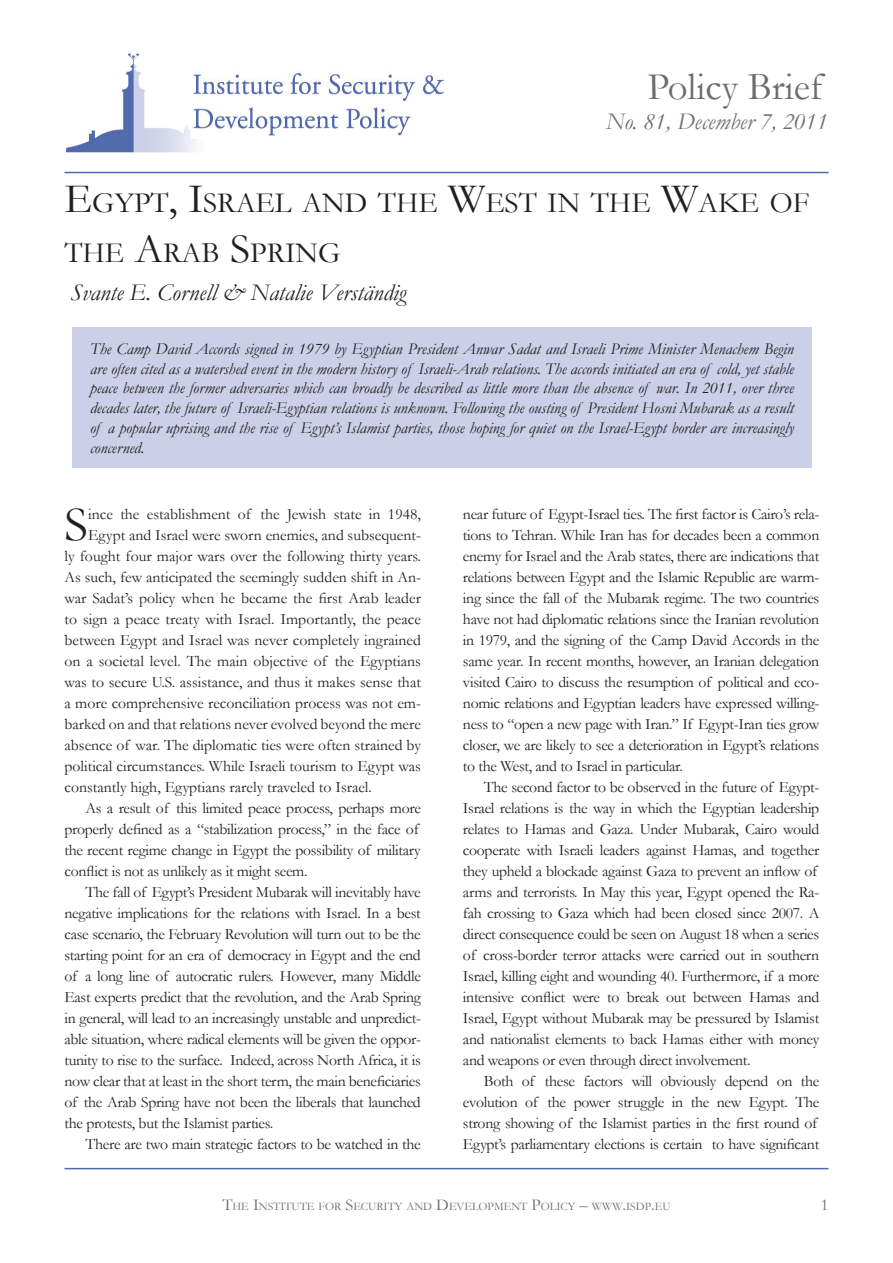
<style>
.page{position:relative;width:893px;height:1263px;background:#fff}
.page>*{position:absolute;margin:0;border:0;box-sizing:border-box;transform-origin:0 0}
.t1{font:49.5px "Garamond";color:#231f20}
.t2{font:39px "Garamond";color:#6c6d70}
.t3{font:29.4px/50.4px "Garamond";color:#231f20}
.t4{font:italic 24px "Garamond";color:#231f20}
.t5{font:italic 24px "Garamond";color:#6c6d70}
.t6{font:italic 16.5px/19.8px "Garamond";color:#231f20;text-align:justify}
.t7{font:16.5px "Garamond";color:#6c6d70}
.t8{font:15.75px/21px "Garamond";letter-spacing:-.02em;color:#231f20}
.t9{font:15.75px "Garamond";color:#231f20}
.t10{font:11.55px "Garamond";color:#6c6d70}
.s1{font-size:42px}
.s2{font-size:16.5px}
</style>
<div class="page">
<img style="left:66px;top:53px;width:378px;height:100px">
<hr style="left:64px;top:1168px;width:764px;height:1px;background:#526ab0">
<hr style="left:64px;top:172px;width:764px;height:1px;background:#526ab0">
<div style="left:72px;top:328px;width:740px;height:140px;background:#cccfe8"></div>
<h2 class="t2" style="left:647px;top:61px;width:177px">Policy Brief</h2>
<h3 class="t5" style="left:606px;top:105px;width:223px">No. 81, December 7, 2011</h3>
<h3 class="t3" style="left:64px;top:177px;width:746px"><span class="s1">E</span>GYPT<span class="s1">, I</span>SRAEL AND THE <span class="s1">W</span>EST IN THE <span class="s1">W</span>AKE OF<br>THE <span class="s1">A</span>RAB <span class="s1">S</span>PRING</h3>
<h3 class="t4" style="left:70px;top:276px;width:337px">Svante E. Cornell &amp; Natalie Verständig</h3>
<p class="t6" style="left:90px;top:338px;width:705px">The Camp David Accords signed in 1979 by Egyptian President Anwar Sadat and Israeli Prime Minister Menachem Begin are often cited as a watershed event in the modern history of Israeli-Arab relations. The accords initiated an era of cold, yet stable peace between the former adversaries which can broadly be described as little more than the absence of war. In 2011, over three decades later, the future of Israeli-Egyptian relations is unknown. Following the ousting of President Hosni Mubarak as a result of a popular uprising and the rise of Egypt’s Islamist parties, those hoping for quiet on the Israel-Egypt border are increasingly concerned.</p>
<h1 class="t1" style="left:64px;top:491px;width:25px">S</h1>
<p class="t9" style="left:88px;top:503px;width:334px">ince the establishment of the Jewish state in 1948,</p>
<p class="t9" style="left:88px;top:524px;width:334px">Egypt and Israel were sworn enemies, and subsequent-</p>
<p class="t9" style="left:64px;top:545px;width:358px">ly fought four major wars over the following thirty years.</p>
<p class="t9" style="left:64px;top:566px;width:358px">As such, few anticipated the seemingly sudden shift in An-</p>
<p class="t9" style="left:64px;top:587px;width:358px">war Sadat’s policy when he became the first Arab leader</p>
<p class="t9" style="left:64px;top:608px;width:358px">to sign a peace treaty with Israel. Importantly, the peace</p>
<p class="t9" style="left:64px;top:629px;width:358px">between Egypt and Israel was never completely ingrained</p>
<p class="t9" style="left:64px;top:650px;width:358px">on a societal level. The main objective of the Egyptians</p>
<p class="t9" style="left:64px;top:671px;width:358px">was to secure U.S. assistance, and thus it makes sense that</p>
<p class="t9" style="left:64px;top:692px;width:358px">a more comprehensive reconciliation process was not em-</p>
<p class="t9" style="left:64px;top:713px;width:358px">barked on and that relations never evolved beyond the mere</p>
<p class="t9" style="left:64px;top:734px;width:358px">absence of war. The diplomatic ties were often strained by</p>
<p class="t9" style="left:64px;top:755px;width:358px">political circumstances. While Israeli tourism to Egypt was</p>
<p class="t9" style="left:64px;top:776px;width:309px">constantly high, Egyptians rarely traveled to Israel.</p>
<p class="t8" style="left:85px;top:797px;width:337px">As a result of this limited peace process, perhaps more</p>
<p class="t8" style="left:64px;top:818px;width:356px">properly defined as a “stabilization process,” in the face of</p>
<p class="t8" style="left:64px;top:839px;width:358px">the recent regime change in Egypt the possibility of military</p>
<p class="t8" style="left:64px;top:860px;width:245px">conflict is not as unlikely as it might seem.</p>
<p class="t8" style="left:85px;top:881px;width:337px">The fall of Egypt’s President Mubarak will inevitably have</p>
<p class="t8" style="left:64px;top:902px;width:358px">negative implications for the relations with Israel. In a best</p>
<p class="t8" style="left:64px;top:923px;width:358px">case scenario, the February Revolution will turn out to be the</p>
<p class="t8" style="left:64px;top:944px;width:358px">starting point for an era of democracy in Egypt and the end</p>
<p class="t8" style="left:64px;top:965px;width:358px">of a long line of autocratic rulers. However, many Middle</p>
<p class="t8" style="left:64px;top:986px;width:358px">East experts predict that the revolution, and the Arab Spring</p>
<p class="t8" style="left:64px;top:1007px;width:358px">in general, will lead to an increasingly unstable and unpredict-</p>
<p class="t8" style="left:64px;top:1028px;width:358px">able situation, where radical elements will be given the oppor-</p>
<p class="t8" style="left:64px;top:1049px;width:358px">tunity to rise to the surface. Indeed, across North Africa, it is</p>
<p class="t8" style="left:64px;top:1070px;width:358px">now clear that at least in the short term, the main beneficiaries</p>
<p class="t8" style="left:64px;top:1091px;width:358px">of the Arab Spring have not been the liberals that launched</p>
<p class="t8" style="left:64px;top:1112px;width:210px">the protests, but the Islamist parties.</p>
<p class="t8" style="left:85px;top:1133px;width:337px">There are two main strategic factors to be watched in the</p>
<p class="t8" style="left:463px;top:503px;width:358px;text-align:justify">near future of Egypt-Israel ties. The first factor is Cairo’s rela&shy;tions to Tehran. While Iran has for decades been a common enemy for Israel and the Arab states, there are indications that relations between Egypt and the Islamic Republic are warm&shy;ing since the fall of the Mubarak regime. The two countries have not had diplomatic relations since the Iranian revolution in 1979, and the signing of the Camp David Accords in the same year. In recent months, however, an Iranian delegation visited Cairo to discuss the resumption of political and eco&shy;nomic relations and Egyptian leaders have expressed willing&shy;ness to “open a new page with Iran.” If Egypt-Iran ties grow closer, we are likely to see a deterioration in Egypt’s relations to the West, and to Israel in particular.</p>
<p class="t8" style="left:463px;top:776px;width:358px;text-indent:21px">The second factor to be observed in the future of Egypt-Israel relations is the way in which the Egyptian leadership relates to Hamas and Gaza. Under Mubarak, Cairo would cooperate with Israeli leaders against Hamas, and together they upheld a blockade against Gaza to prevent an inflow of arms and terrorists. In May this year, Egypt opened the Ra&shy;fah crossing to Gaza which had been closed since 2007. A direct consequence could be seen on August 18 when a series of cross-border terror attacks were carried out in southern Israel, killing eight and wounding 40. Furthermore, if a more intensive conflict were to break out between Hamas and Israel, Egypt without Mubarak may be pressured by Islamist and nationalist elements to back Hamas either with money and weapons or even through direct involvement.</p>
<p class="t8" style="left:463px;top:1070px;width:358px;text-indent:21px">Both of these factors will obviously depend on the evolution of the power struggle in the new Egypt. The strong showing of the Islamist parties in the first round of Egypt’s parliamentary elections is certain to have significant</p>
<p class="t10" style="left:222px;top:1198px;width:450px"><span class="s2">T</span>HE <span class="s2">I</span>NSTITUTE FOR <span class="s2">S</span>ECURITY AND <span class="s2">D</span>EVELOPMENT <span class="s2">P</span>OLICY <span class="s2">–</span> WWW<span class="s2">.</span>ISDP<span class="s2">.</span>EU</p>
<p class="t7" style="left:821px;top:1194px;width:9px">1</p>
</div>
